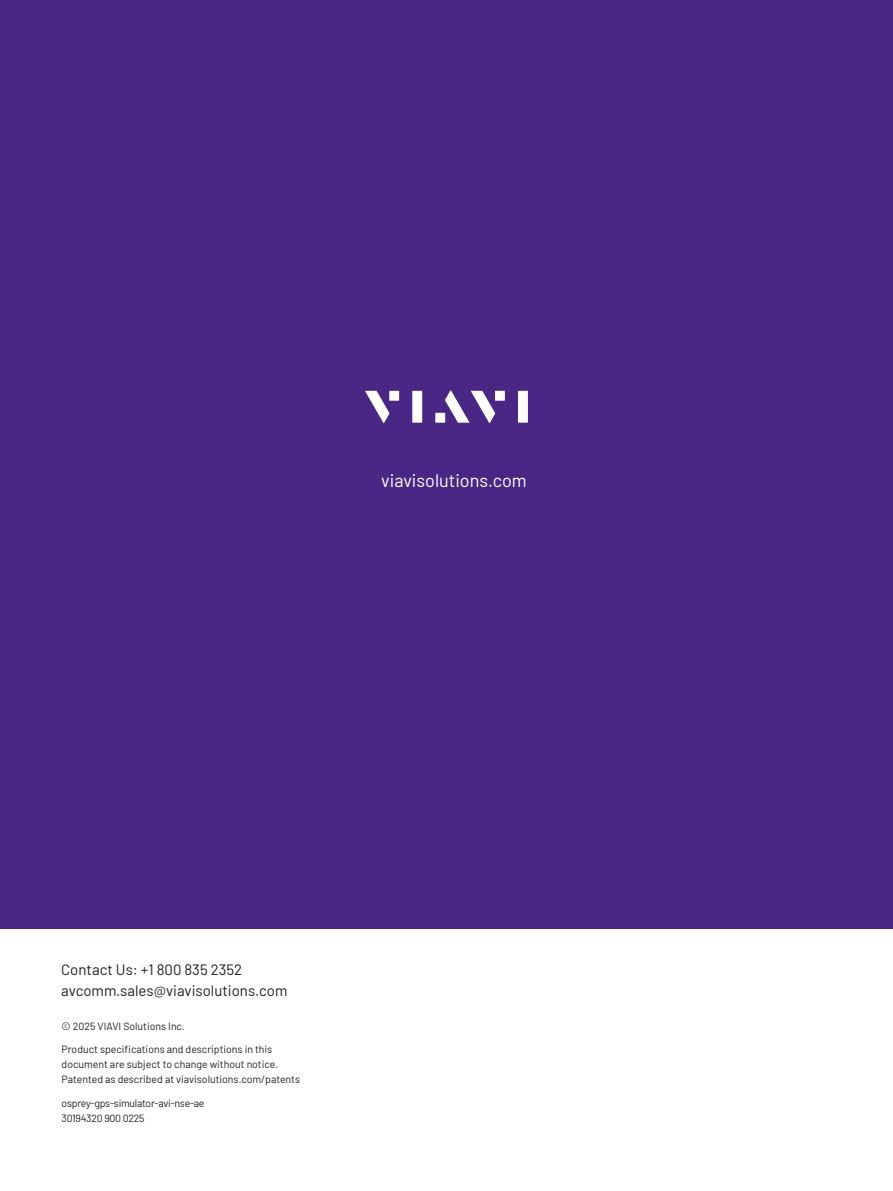
<style>
.page{position:relative;width:893px;height:1191px;background:#fff}
.page>*{position:absolute;margin:0;border:0;box-sizing:border-box;transform-origin:0 0}
.t1{font:18px "Barlow";color:#fff}
.t2{font:15px/21px "Barlow";color:#231f20}
.t3{font:10.5px/15px "Barlow";color:#231f20}
.t4{font:10.5px/15px "Barlow";letter-spacing:-.025em;color:#231f20}
</style>
<div class="page">
<div style="left:0;top:0;width:893px;height:928px;background:#4a2785"></div>
<svg style="left:365px;top:391px;width:24px;height:32px"></svg>
<div style="left:389px;top:391px;width:10px;height:10px;background:#fff"></div>
<div style="left:412px;top:391px;width:10px;height:32px;background:#fff"></div>
<div style="left:495px;top:391px;width:10px;height:10px;background:#fff"></div>
<div style="left:518px;top:391px;width:10px;height:32px;background:#fff"></div>
<svg style="left:445px;top:390px;width:50px;height:33px"></svg>
<div style="left:435px;top:413px;width:10px;height:10px;background:#fff"></div>
<h1 class="t1" style="left:381px;top:468px;width:147px">viavisolutions.com</h1>
<h2 class="t2" style="left:61px;top:958px;width:228px">Contact Us: +1 800 835 2352 avcomm.sales@viavisolutions.com</h2>
<p class="t3" style="left:62px;top:1017px;width:125px">© 2025 VIAVI Solutions Inc.</p>
<p class="t3" style="left:62px;top:1041px;width:240px">Product specifications and descriptions in this document are subject to change without notice.<br>Patented as described at viavisolutions.com/patents</p>
<p class="t4" style="left:62px;top:1094px;width:144px">osprey-gps-simulator-avi-nse-ae<br>30194320 900 0225</p>
</div>
